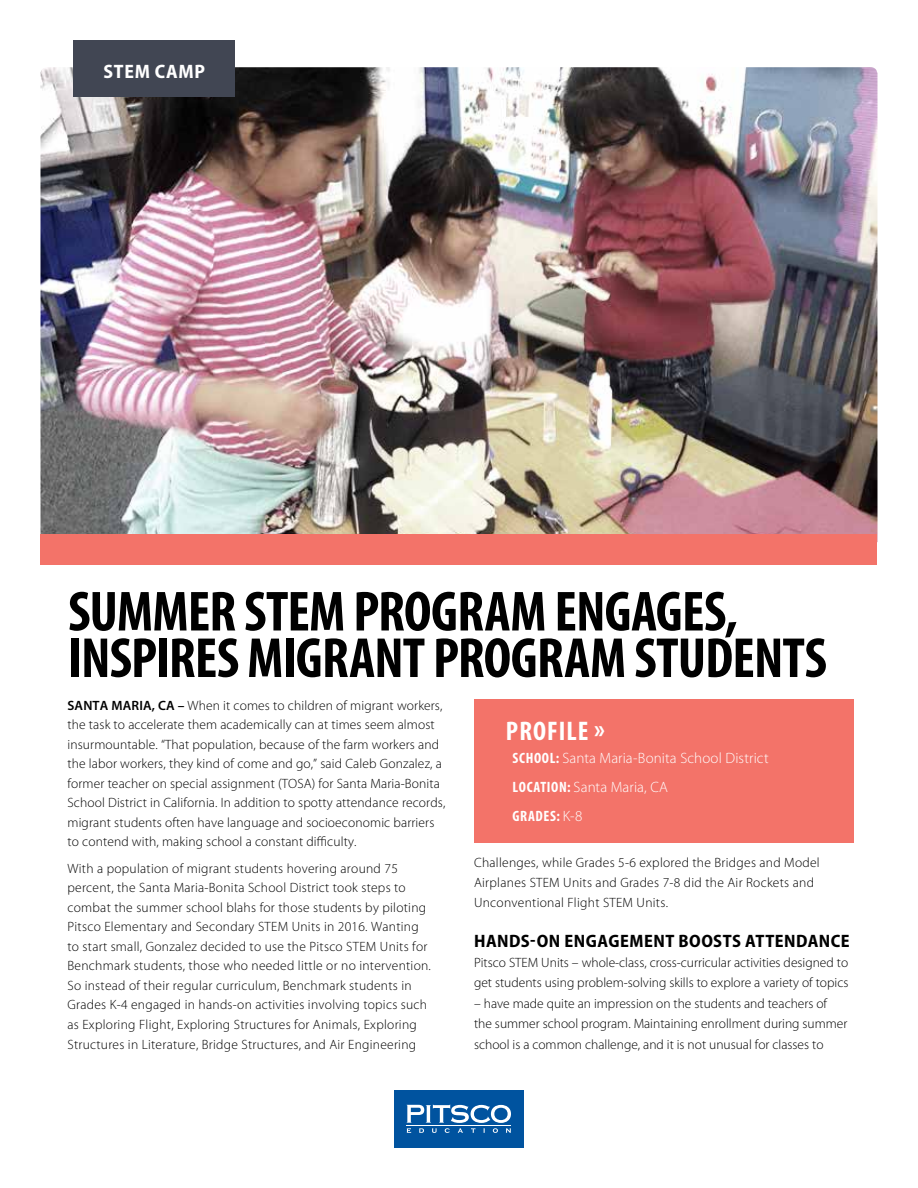
<style>
.page{position:relative;width:918px;height:1188px;background:#fff}
.page>*{position:absolute;margin:0;border:0;box-sizing:border-box;transform-origin:0 0}
.t1{font:700 condensed 57px/46.5px "Myriad Pro";letter-spacing:-.015em;color:#000}
.t2{font:700 condensed 27px "Myriad Pro";letter-spacing:.04em;color:#fff}
.t3{font:700 semi-condensed 19.5px "Myriad Pro";letter-spacing:.04em;color:#fff}
.t4{font:700 semi-condensed 18px "Myriad Pro";letter-spacing:.03em;color:#000}
.t5{font:300 15px/29.2px "Myriad Pro";letter-spacing:.01em;color:#fff}
.t6{font:300 13.5px/19.5px "Myriad Pro";letter-spacing:.01em;color:#000}
.s1{font-weight:600}
.s2{font-weight:700;font-stretch:condensed}
</style>
<div class="page">
<img style="left:40px;top:67px;width:838px;height:468px">
<div style="left:394px;top:1090px;width:129px;height:58px;background:#00539f"></div>
<hr style="left:406px;top:1125px;width:105px;height:1px;background:#fff">
<svg style="left:407px;top:1105px;width:104px;height:28px"></svg>
<div style="left:40px;top:535px;width:838px;height:30px;background:#f37369"></div>
<div style="left:73px;top:40px;width:162px;height:57px;background:#414653"></div>
<div style="left:474px;top:700px;width:380px;height:143px;background:#f37369"></div>
<h3 class="t3" style="left:104px;top:60px;width:103px">STEM CAMP</h3>
<h1 class="t1" style="left:68px;top:587px;width:760px">SUMMER STEM PROGRAM ENGAGES,<br>INSPIRES MIGRANT PROGRAM STUDENTS</h1>
<p class="t6" style="left:68px;top:696px;width:379px"><span class="s1">SANTA MARIA, CA –</span> When it comes to children of migrant workers, the task to accelerate them academically can at times seem almost insurmountable. “That population, because of the farm workers and the labor workers, they kind of come and go,” said Caleb Gonzalez, a former teacher on special assignment (TOSA) for Santa Maria-Bonita School District in California. In addition to spotty attendance records, migrant students often have language and socioeconomic barriers to contend with, making school a constant difficulty.</p>
<p class="t6" style="left:68px;top:859px;width:365px">With a population of migrant students hovering around 75 percent, the Santa Maria-Bonita School District took steps to combat the summer school blahs for those students by piloting Pitsco Elementary and Secondary STEM Units in 2016. Wanting to start small, Gonzalez decided to use the Pitsco STEM Units for Benchmark students, those who needed little or no intervention.<br>So instead of their regular curriculum, Benchmark students in Grades K-4 engaged in hands-on activities involving topics such as Exploring Flight, Exploring Structures for Animals, Exploring Structures in Literature, Bridge Structures, and Air Engineering</p>
<p class="t6" style="left:474px;top:852px;width:347px;line-height:20.4px">Challenges, while Grades 5-6 explored the Bridges and Model<br>Airplanes STEM Units and Grades 7-8 did the Air Rockets and<br>Unconventional Flight STEM Units.</p>
<h2 class="t2" style="left:506px;top:714px;width:100px">PROFILE »</h2>
<p class="t5" style="left:513px;top:743px;width:258px"><span class="s2">SCHOOL:</span> Santa Maria-Bonita School District<br><span class="s2">LOCATION:</span> Santa Maria, CA<br><span class="s2">GRADES:</span> K-8</p>
<h3 class="t4" style="left:474px;top:930px;width:377px">HANDS-ON ENGAGEMENT BOOSTS ATTENDANCE</h3>
<p class="t6" style="left:474px;top:952px;width:376px;line-height:20.4px">Pitsco STEM Units – whole-class, cross-curricular activities designed to get students using problem-solving skills to explore a variety of topics</p>
<p class="t6" style="left:474px;top:993px;width:375px;line-height:20.4px">– have made quite an impression on the students and teachers of the summer school program. Maintaining enrollment during summer school is a common challenge, and it is not unusual for classes to</p>
</div>
